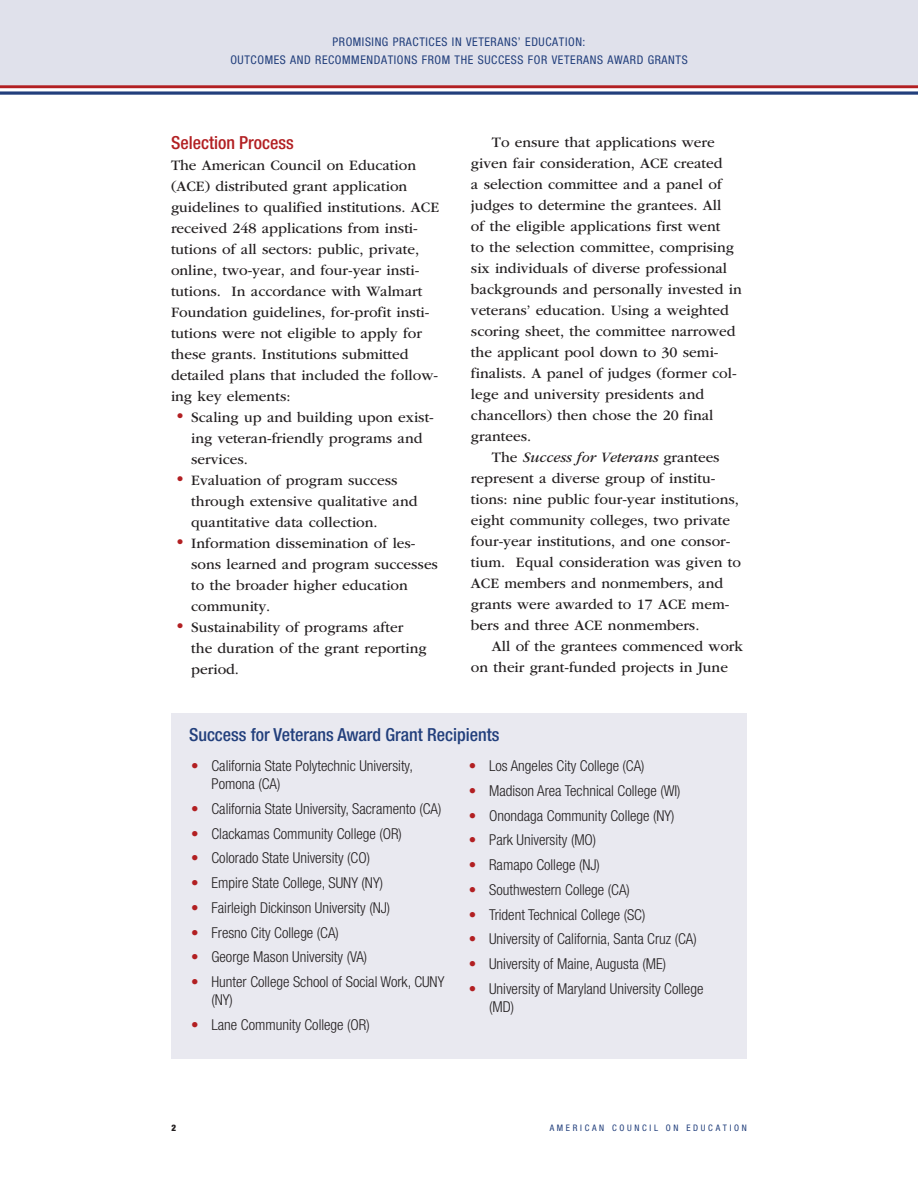
<style>
.page{position:relative;width:918px;height:1188px;background:#fff}
.page>*{position:absolute;margin:0;border:0;box-sizing:border-box;transform-origin:0 0}
.t1{font:500 condensed 18px "Helvetica Neue LT Std";color:#223f7c}
.t2{font:500 condensed 18px "Helvetica Neue LT Std";color:#b21f22}
.t3{font:15px/21px "ITC Garamond Std";color:#231f20}
.t4{font:300 condensed 15px/18px "Helvetica Neue LT Std";color:#231f20}
.t5{font:condensed 12px/18px "Helvetica Neue LT Std";letter-spacing:.05em;color:#223f7c;text-align:center}
.t6{font:condensed 9px "Helvetica Neue LT Std";letter-spacing:.3em;color:#223f7c}
.t7{font:900 condensed 9px "Helvetica Neue LT Std";color:#231f20}
.s1{font-size:18px;color:#b21f22}
.s2{font-style:italic}
.s3{color:#b21f22}
</style>
<div class="page">
<div style="left:0;top:0;width:918px;height:90px;background:#e0e1eb"></div>
<svg style="left:0;top:85px;width:917px;height:3px;background:#b63336"></svg>
<svg style="left:0;top:88px;width:917px;height:2px;background:#f4e6e7"></svg>
<svg style="left:0;top:91px;width:917px;height:4px;background:#4c6495"></svg>
<div style="left:171px;top:713px;width:576px;height:346px;background:#e9e9f0"></div>
<p class="t5" style="left:230px;top:32px;width:458px">PROMISING PRACTICES IN VETERANS’ EDUCATION:<br>OUTCOMES AND RECOMMENDATIONS FRO M THE SUCCESS FOR VETERANS AWARD GRANTS</p>
<p class="t2" style="left:171px;top:131px;width:124px">Selection Process</p>
<p class="t3" style="left:171px;top:154px;width:270px">The American Council on Education (ACE) distributed grant application guidelines to qualified institutions. ACE received 248 applications from insti&shy;tutions of all sectors: public, private, online, two-year, and four-year insti&shy;tutions. In accordance with Walmart Foundation guidelines, for-profit insti&shy;tutions were not eligible to apply for these grants. Institutions submitted detailed plans that included the follow&shy;ing key elements:</p>
<p class="t3" style="left:191px;top:406px;width:244px;text-indent:-16px"><span class="s1">•</span> Scaling up and building upon exist&shy;ing veteran-friendly programs and services.</p>
<p class="t3" style="left:191px;top:469px;width:228px;text-indent:-16px"><span class="s1">•</span> Evaluation of program success through extensive qualitative and quantitative data collection.</p>
<p class="t3" style="left:191px;top:532px;width:248px;text-indent:-16px"><span class="s1">•</span> Information dissemination of les&shy;sons learned and program successes to the broader higher education community.</p>
<p class="t3" style="left:191px;top:616px;width:237px;text-indent:-16px"><span class="s1">•</span> Sustainability of programs after the duration of the grant reporting period.</p>
<p class="t3" style="left:471px;top:132px;width:272px;text-indent:21px">To ensure that applications were given fair consideration, ACE created<br>a selection committee and a panel of judges to determine the grantees. All<br>of the eligible applications first went<br>to the selection committee, comprising six individuals of diverse professional backgrounds and personally invested in veterans’ education. Using a weighted scoring sheet, the committee narrowed the applicant pool down to 30 semi&shy;finalists. A panel of judges (former col&shy;lege and university presidents and chancellors) then chose the 20 final grantees.</p>
<p class="t3" style="left:471px;top:447px;width:271px;text-indent:21px">The <span class="s2">Success for Veterans</span> grantees represent a diverse group of institu&shy;tions: nine public four-year institutions, eight community colleges, two private four-year institutions, and one consor&shy;tium. Equal consideration was given to ACE members and nonmembers, and grants were awarded to 17 ACE mem&shy;bers and three ACE nonmembers.</p>
<p class="t3" style="left:471px;top:636px;width:274px;text-indent:21px">All of the grantees commenced work on their grant-funded projects in June</p>
<p class="t1" style="left:189px;top:724px;width:312px">Success for Veterans Award Grant Recipients</p>
<p class="t4" style="left:212px;top:757px;width:203px;text-indent:-20px"><span class="s3">•</span> California State Polytechnic University,<br>Pomona (CA)</p>
<p class="t4" style="left:191px;top:799px;width:252px"><span class="s3">•</span> California State University, Sacramento (CA)</p>
<p class="t4" style="left:191px;top:824px;width:212px"><span class="s3">•</span> Clackamas Community College (OR)</p>
<p class="t4" style="left:191px;top:849px;width:180px"><span class="s3">•</span> Colorado State University (CO)</p>
<p class="t4" style="left:191px;top:874px;width:193px"><span class="s3">•</span> Empire State College, SUNY (NY)</p>
<p class="t4" style="left:191px;top:898px;width:200px"><span class="s3">•</span> Fairleigh Dickinson University (NJ)</p>
<p class="t4" style="left:191px;top:923px;width:149px"><span class="s3">•</span> Fresno City College (CA)</p>
<p class="t4" style="left:191px;top:948px;width:177px"><span class="s3">•</span> George Mason University (VA)</p>
<p class="t4" style="left:212px;top:973px;width:234px;text-indent:-20px"><span class="s3">•</span> Hunter College School of Social Work, CUNY (NY)</p>
<p class="t4" style="left:191px;top:1015px;width:180px"><span class="s3">•</span> Lane Community College (OR)</p>
<p class="t4" style="left:469px;top:757px;width:177px"><span class="s3">•</span> Los Angeles City College (CA)</p>
<p class="t4" style="left:469px;top:781px;width:213px"><span class="s3">•</span> Madison Area Technical College (WI)</p>
<p class="t4" style="left:469px;top:806px;width:207px"><span class="s3">•</span> Onondaga Community College (NY)</p>
<p class="t4" style="left:469px;top:831px;width:129px"><span class="s3">•</span> Park University (MO)</p>
<p class="t4" style="left:469px;top:856px;width:133px"><span class="s3">•</span> Ramapo College (NJ)</p>
<p class="t4" style="left:469px;top:880px;width:162px"><span class="s3">•</span> Southwestern College (CA)</p>
<p class="t4" style="left:469px;top:905px;width:178px"><span class="s3">•</span> Trident Technical College (SC)</p>
<p class="t4" style="left:469px;top:930px;width:229px"><span class="s3">•</span> University of California, Santa Cruz (CA)</p>
<p class="t4" style="left:469px;top:955px;width:199px"><span class="s3">•</span> University of Maine, Augusta (ME)</p>
<p class="t4" style="left:489px;top:979px;width:216px;text-indent:-20px"><span class="s3">•</span> University of Maryland University College (MD)</p>
<p class="t7" style="left:171px;top:1122px;width:6px">2</p>
<p class="t6" style="left:550px;top:1123px;width:199px">AMER ICAN CO UNCIL O N EDUCATIO N</p>
</div>
